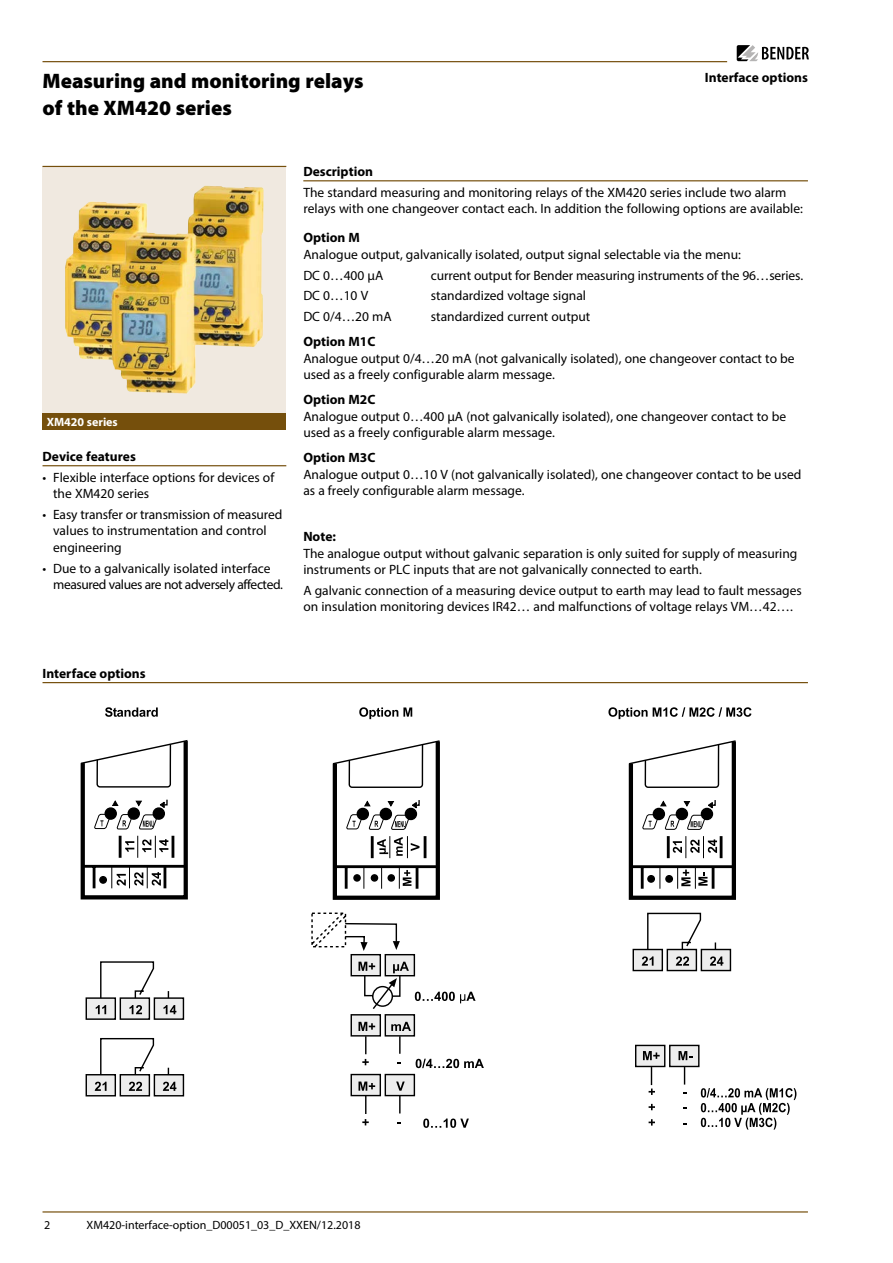
<style>
.page{position:relative;width:893px;height:1263px;background:#fff}
.page>*{position:absolute;margin:0;border:0;box-sizing:border-box;transform-origin:0 0}
.t1{font:900 21px/27.3px "Myriad Pro";color:#000}
.t2{font:13.5px/16.5px "Myriad Pro";color:#000}
.t3{font:700 13.5px "Myriad Pro";color:#000}
.t4{font:13.5px/16.5px "Myriad Pro";letter-spacing:-.03em;color:#000}
.t5{font:12px "Myriad Pro";color:#000}
.t6{font:700 12px "Myriad Pro";color:#fff}
</style>
<div class="page">
<svg style="left:737px;top:45px;width:72px;height:16px"></svg>
<hr style="left:43px;top:61px;width:684px;height:1px;background:#754f0c">
<hr style="left:43px;top:1211px;width:765px;height:1px;background:#754f0c">
<hr style="left:303px;top:180px;width:505px;height:1px;background:#754f0c">
<hr style="left:43px;top:465px;width:243px;height:1px;background:#754f0c">
<div style="left:43px;top:412px;width:243px;height:17px;background:#754f0c"></div>
<img style="left:43px;top:167px;width:243px;height:246px">
<img style="left:66px;top:186px;width:139px;height:78px">
<hr style="left:43px;top:166px;width:243px;height:1px;background:#754f0c">
<div style="left:154px;top:998px;width:29px;height:21px;background:#ededed"></div>
<div style="left:154px;top:997px;width:30px;height:23px;border:1px solid #000"></div>
<svg style="left:163px;top:1005px;width:13px;height:9px"></svg>
<div style="left:120px;top:998px;width:29px;height:21px;background:#ededed"></div>
<div style="left:120px;top:997px;width:30px;height:23px;border:1px solid #000"></div>
<svg style="left:129px;top:1005px;width:13px;height:9px"></svg>
<div style="left:86px;top:998px;width:29px;height:21px;background:#ededed"></div>
<div style="left:86px;top:997px;width:30px;height:23px;border:1px solid #000"></div>
<svg style="left:96px;top:1005px;width:10px;height:9px"></svg>
<svg style="left:99px;top:961px;width:71px;height:38px"></svg>
<div style="left:154px;top:1075px;width:29px;height:21px;background:#ededed"></div>
<div style="left:154px;top:1074px;width:30px;height:22px;border:1px solid #000"></div>
<svg style="left:163px;top:1082px;width:13px;height:9px"></svg>
<div style="left:120px;top:1075px;width:29px;height:21px;background:#ededed"></div>
<div style="left:120px;top:1074px;width:30px;height:22px;border:1px solid #000"></div>
<svg style="left:129px;top:1082px;width:13px;height:9px"></svg>
<div style="left:86px;top:1075px;width:29px;height:21px;background:#ededed"></div>
<div style="left:86px;top:1074px;width:30px;height:22px;border:1px solid #000"></div>
<svg style="left:95px;top:1082px;width:12px;height:9px"></svg>
<svg style="left:99px;top:1038px;width:71px;height:38px"></svg>
<svg style="left:105px;top:707px;width:53px;height:10px"></svg>
<svg style="left:80px;top:740px;width:108px;height:160px"></svg>
<div style="left:385px;top:955px;width:29px;height:21px;background:#ededed"></div>
<div style="left:385px;top:954px;width:30px;height:22px;border:1px solid #000"></div>
<div style="left:351px;top:955px;width:29px;height:21px;background:#ededed"></div>
<div style="left:351px;top:954px;width:30px;height:22px;border:1px solid #000"></div>
<svg style="left:358px;top:962px;width:51px;height:47px"></svg>
<svg style="left:415px;top:992px;width:61px;height:11px"></svg>
<div style="left:385px;top:1074px;width:29px;height:21px;background:#ededed"></div>
<div style="left:385px;top:1074px;width:30px;height:22px;border:1px solid #000"></div>
<div style="left:351px;top:1074px;width:29px;height:21px;background:#ededed"></div>
<div style="left:351px;top:1074px;width:30px;height:22px;border:1px solid #000"></div>
<svg style="left:396px;top:1081px;width:9px;height:32px"></svg>
<svg style="left:423px;top:1118px;width:46px;height:10px"></svg>
<svg style="left:358px;top:1081px;width:17px;height:44px"></svg>
<svg style="left:311px;top:912px;width:89px;height:39px"></svg>
<div style="left:385px;top:1015px;width:29px;height:21px;background:#ededed"></div>
<div style="left:385px;top:1014px;width:30px;height:22px;border:1px solid #000"></div>
<div style="left:351px;top:1015px;width:29px;height:21px;background:#ededed"></div>
<div style="left:351px;top:1014px;width:30px;height:22px;border:1px solid #000"></div>
<svg style="left:358px;top:1022px;width:17px;height:43px"></svg>
<svg style="left:391px;top:1022px;width:93px;height:46px"></svg>
<svg style="left:359px;top:707px;width:53px;height:12px"></svg>
<div style="left:701px;top:949px;width:29px;height:21px;background:#ededed"></div>
<div style="left:701px;top:949px;width:30px;height:22px;border:1px solid #000"></div>
<div style="left:667px;top:949px;width:29px;height:21px;background:#ededed"></div>
<div style="left:667px;top:949px;width:30px;height:22px;border:1px solid #000"></div>
<div style="left:633px;top:949px;width:29px;height:21px;background:#ededed"></div>
<div style="left:633px;top:949px;width:30px;height:22px;border:1px solid #000"></div>
<svg style="left:642px;top:912px;width:81px;height:54px"></svg>
<div style="left:670px;top:1045px;width:29px;height:21px;background:#ededed"></div>
<div style="left:669px;top:1045px;width:30px;height:22px;border:1px solid #000"></div>
<svg style="left:678px;top:1051px;width:14px;height:9px"></svg>
<div style="left:636px;top:1045px;width:29px;height:21px;background:#ededed"></div>
<div style="left:635px;top:1045px;width:30px;height:22px;border:1px solid #000"></div>
<svg style="left:643px;top:1051px;width:17px;height:9px"></svg>
<svg style="left:701px;top:1088px;width:95px;height:41px"></svg>
<svg style="left:684px;top:1067px;width:1px;height:17px"></svg>
<svg style="left:649px;top:1119px;width:6px;height:6px"></svg>
<svg style="left:649px;top:1104px;width:6px;height:6px"></svg>
<svg style="left:649px;top:1067px;width:6px;height:28px"></svg>
<svg style="left:608px;top:707px;width:143px;height:12px"></svg>
<svg style="left:628px;top:740px;width:108px;height:160px"></svg>
<svg style="left:332px;top:740px;width:108px;height:160px"></svg>
<div style="left:387px;top:874px;width:8px;height:8px;border:1px solid #000;border-radius:50%"></div>
<hr style="left:43px;top:682px;width:765px;height:1px;background:#754f0c">
<h1 class="t1" style="left:43px;top:68px;width:323px">Measuring and monitoring relays of the XM420 series</h1>
<p class="t3" style="left:705px;top:69px;width:104px">Interface options</p>
<p class="t6" style="left:47px;top:414px;width:73px">XM420 series</p>
<p class="t3" style="left:43px;top:447px;width:95px">Device features</p>
<p class="t2" style="left:53px;top:469px;width:223px;text-indent:-11px">• Flexible interface options for devices of the XM420 series</p>
<p class="t2" style="left:53px;top:506px;width:231px;text-indent:-11px">• Easy transfer or transmission of measured values to instrumentation and control engineering</p>
<p class="t4" style="left:53px;top:560px;width:231px;text-indent:-11px">• Due to a galvanically isolated interface measured values are not adversely affected.</p>
<p class="t3" style="left:303px;top:163px;width:71px">Description</p>
<p class="t2" style="left:303px;top:184px;width:501px">The standard measuring and monitoring relays of the XM420 series include two alarm relays with one changeover contact each. In addition the following options are available:</p>
<p class="t3" style="left:303px;top:229px;width:58px">Option M</p>
<p class="t2" style="left:303px;top:244px;width:439px;line-height:20.7px">Analogue output, galvanically isolated, output signal selectable via the menu:<br>DC 0…400 µA</p>
<p class="t2" style="left:431px;top:267px;width:374px">current output for Bender measuring instruments of the 96…series.</p>
<p class="t2" style="left:303px;top:287px;width:66px">DC 0…10 V</p>
<p class="t2" style="left:431px;top:287px;width:157px">standardized voltage signal</p>
<p class="t2" style="left:303px;top:308px;width:90px">DC 0/4…20 mA</p>
<p class="t2" style="left:431px;top:308px;width:161px">standardized current output</p>
<p class="t3" style="left:303px;top:333px;width:74px">Option M1C</p>
<p class="t2" style="left:303px;top:350px;width:493px">Analogue output 0/4…20 mA (not galvanically isolated), one changeover contact to be used as a freely configurable alarm message.</p>
<p class="t3" style="left:303px;top:391px;width:74px">Option M2C</p>
<p class="t2" style="left:303px;top:408px;width:484px">Analogue output 0…400 µA (not galvanically isolated), one changeover contact to be used as a freely configurable alarm message.</p>
<p class="t3" style="left:303px;top:449px;width:74px">Option M3C</p>
<p class="t2" style="left:303px;top:466px;width:500px">Analogue output 0…10 V (not galvanically isolated), one changeover contact to be used as a freely configurable alarm message.</p>
<p class="t3" style="left:303px;top:528px;width:34px">Note:</p>
<p class="t2" style="left:303px;top:544px;width:496px">The analogue output without galvanic separation is only suited for supply of measuring instruments or PLC inputs that are not galvanically connected to earth.</p>
<p class="t2" style="left:303px;top:582px;width:500px">A galvanic connection of a measuring device output to earth may lead to fault messages on insulation monitoring devices IR42… and malfunctions of voltage relays VM…42….</p>
<p class="t3" style="left:43px;top:664px;width:105px">Interface options</p>
<p class="t5" style="left:44px;top:1217px;width:8px">2</p>
<p class="t5" style="left:87px;top:1217px;width:275px">XM420-interface-option_D00051_03_D_XXEN/12.2018</p>
</div>
